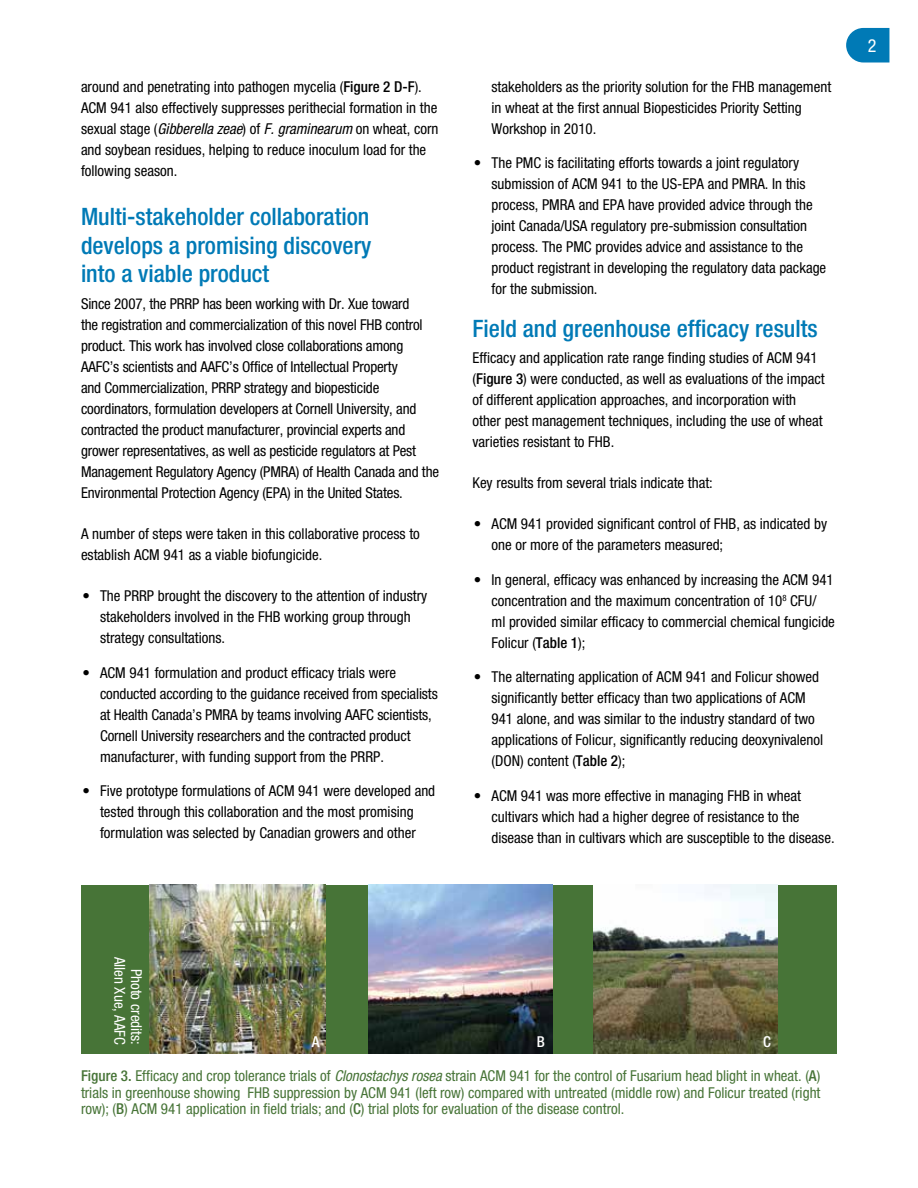
<style>
.page{position:relative;width:918px;height:1188px;background:#fff}
.page>*{position:absolute;margin:0;border:0;box-sizing:border-box;transform-origin:0 0}
.t1{font:500 condensed 24px/28.8px "Helvetica Neue";color:#007ab6;text-align:justify}
.t2{font:condensed 18px "Helvetica Neue LT Std";color:#fff}
.t3{font:condensed 15px/21px "Helvetica Neue LT Std";color:#000}
.t4{font:condensed 15px/16.5px "Helvetica Neue LT Std";color:#477437;text-align:justify}
.t5{font:condensed 15px/16.5px "Helvetica Neue LT Std";color:#fff;text-align:right}
.t6{font:500 condensed 15px "Helvetica Neue LT Std";color:#fff}
.s1{font-weight:500}
.s2{font-style:italic}
</style>
<div class="page">
<svg style="left:846px;top:28px;width:43px;height:35px;background:#1a87bd"></svg>
<div style="left:81px;top:885px;width:756px;height:168px;background:#477437"></div>
<img style="left:149px;top:885px;width:176px;height:168px">
<img style="left:369px;top:885px;width:183px;height:168px">
<img style="left:594px;top:885px;width:183px;height:168px">
<p class="t3" style="left:81px;top:76px;width:359px">around and penetrating into pathogen mycelia (<span class="s1">Figure 2 D-F</span>).<br>ACM 941 also effectively suppresses perithecial formation in the sexual stage (<span class="s2">Gibberella zeae</span>) of <span class="s2">F. graminearum</span> on wheat, corn and soybean residues, helping to reduce inoculum load for the following season.</p>
<h1 class="t1" style="left:81px;top:202px;width:292px">Multi-stakeholder collaboration develops a promising discovery into a viable product</h1>
<p class="t3" style="left:81px;top:293px;width:360px">Since 2007, the PRRP has been working with Dr. Xue toward<br>the registration and commercialization of this novel FHB control product. This work has involved close collaborations among AAFC’s scientists and AAFC’s Office of Intellectual Property<br>and Commercialization, PRRP strategy and biopesticide coordinators, formulation developers at Cornell University, and contracted the product manufacturer, provincial experts and grower representatives, as well as pesticide regulators at Pest Management Regulatory Agency (PMRA) of Health Canada and the Environmental Protection Agency (EPA) in the United States.</p>
<p class="t3" style="left:81px;top:523px;width:340px">A number of steps were taken in this collaborative process to establish ACM 941 as a viable biofungicide.</p>
<p class="t3" style="left:100px;top:585px;width:329px;text-indent:-18px">• The PRRP brought the discovery to the attention of industry stakeholders involved in the FHB working group through strategy consultations.</p>
<p class="t3" style="left:100px;top:662px;width:339px;text-indent:-18px">• ACM 941 formulation and product efficacy trials were conducted according to the guidance received from specialists at Health Canada’s PMRA by teams involving AAFC scientists, Cornell University researchers and the contracted product manufacturer, with funding support from the PRRP.</p>
<p class="t3" style="left:82px;top:780px;width:354px;text-align:center">• Five prototype formulations of ACM 941 were developed and tested through this collaboration and the most promising formulation was selected by Canadian growers and other</p>
<p class="t3" style="left:492px;top:76px;width:341px">stakeholders as the priority solution for the FHB management in wheat at the first annual Biopesticides Priority Setting<br>Workshop in 2010.</p>
<p class="t3" style="left:492px;top:152px;width:336px;text-indent:-18px">• The PMC is facilitating efforts towards a joint regulatory submission of ACM 941 to the US-EPA and PMRA. In this process, PMRA and EPA have provided advice through the joint Canada/USA regulatory pre-submission consultation process. The PMC provides advice and assistance to the product registrant in developing the regulatory data package for the submission.</p>
<h1 class="t1" style="left:472px;top:313px;width:347px">Field and greenhouse efficacy results</h1>
<p class="t3" style="left:472px;top:347px;width:354px">Efficacy and application rate range finding studies of ACM 941 (<span class="s1">Figure 3</span>) were conducted, as well as evaluations of the impact of different application approaches, and incorporation with other pest management techniques, including the use of wheat varieties resistant to FHB.</p>
<p class="t3" style="left:472px;top:472px;width:242px">Key results from several trials indicate that:</p>
<p class="t3" style="left:492px;top:514px;width:337px;text-indent:-18px">• ACM 941 provided significant control of FHB, as indicated by one or more of the parameters measured;</p>
<p class="t3" style="left:492px;top:569px;width:345px;text-indent:-18px">• In general, efficacy was enhanced by increasing the ACM 941 concentration and the maximum concentration of 10<sup>8</sup> CFU/<br>ml provided similar efficacy to commercial chemical fungicide Folicur (<span class="s1">Table 1</span>);</p>
<p class="t3" style="left:492px;top:667px;width:333px;text-indent:-18px">• The alternating application of ACM 941 and Folicur showed significantly better efficacy than two applications of ACM 941 alone, and was similar to the industry standard of two applications of Folicur, significantly reducing deoxynivalenol (DON) content (<span class="s1">Table 2</span>);</p>
<p class="t3" style="left:492px;top:785px;width:345px;text-indent:-18px">• ACM 941 was more effective in managing FHB in wheat cultivars which had a higher degree of resistance to the disease than in cultivars which are susceptible to the disease.</p>
<p class="t2" style="left:868px;top:35px;width:10px">2</p>
<p class="t5" style="left:145px;top:957px;width:90px;rotate:90deg">Photo credits:<br>Allen Xue, AAFC</p>
<p class="t6" style="left:312px;top:1032px;width:9px">A</p>
<p class="t6" style="left:537px;top:1032px;width:10px">B</p>
<p class="t6" style="left:763px;top:1032px;width:9px">C</p>
<p class="t4" style="left:81px;top:1067px;width:741px"><span class="s1">Figure 3.</span> Efficacy and crop tolerance trials of <span class="s2">Clonostachys rosea</span> strain ACM 941 for the control of Fusarium head blight in wheat. (<span class="s1">A</span>) trials in greenhouse showing FHB suppression by ACM 941 (left row) compared with untreated (middle row) and Folicur treated (right row); (<span class="s1">B</span>) ACM 941 application in field trials; and (<span class="s1">C</span>) trial plots for evaluation of the disease control.</p>
</div>
